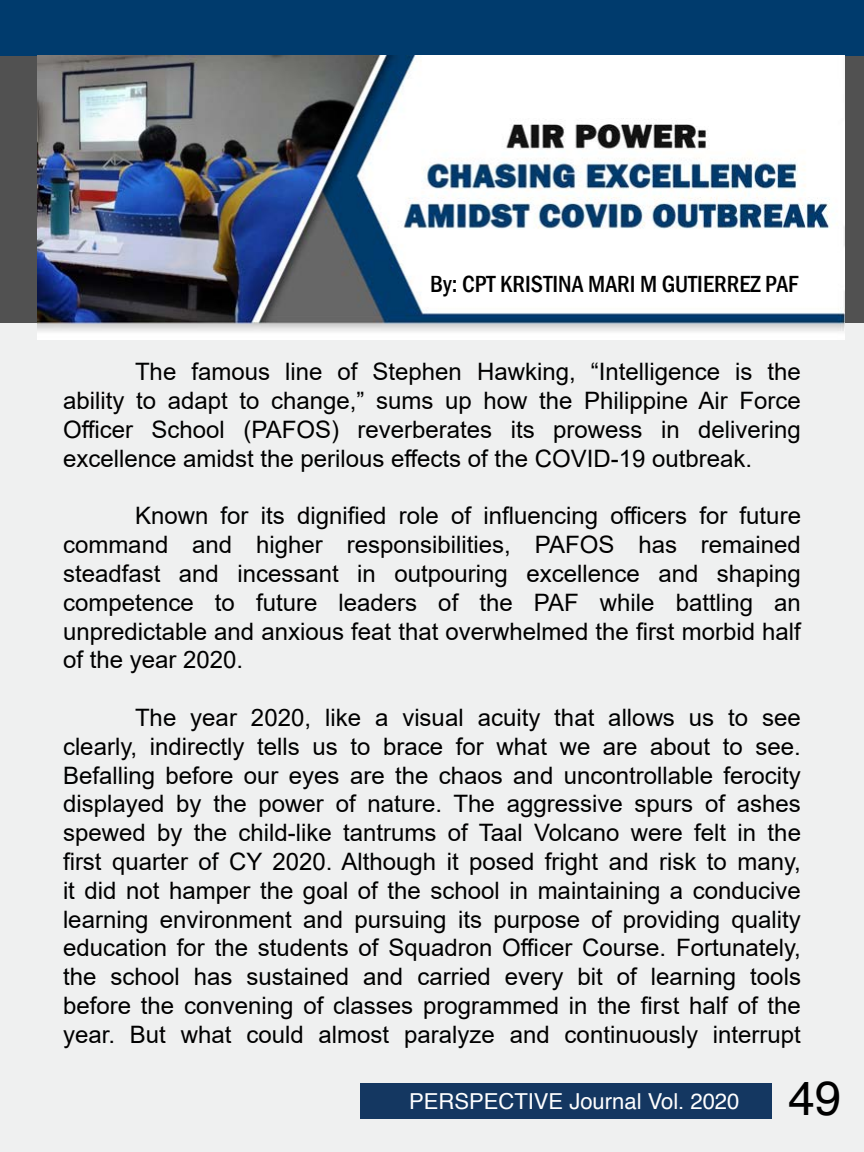
<style>
.page{position:relative;width:864px;height:1152px;background:#fff}
.page>*{position:absolute;margin:0;border:0;box-sizing:border-box;transform-origin:0 0}
.t1{font:24px/28.8px "Arial";color:#000;text-align:justify}
.t2{font:500 condensed 24px "Franklin Gothic";color:#000}
.t3{font:22px "Helvetica";color:#fff}
.s1{font-size:48px;color:#000}
</style>
<div class="page">
<div style="left:0;top:1px;width:864px;height:1151px;background:#eff0f0"></div>
<div style="left:0;top:0;width:864px;height:323px;background:#515151"></div>
<div style="left:0;top:0;width:864px;height:55px;background:#003b6d"></div>
<div style="left:360px;top:1083px;width:411px;height:36px;background:#143761"></div>
<img style="left:37px;top:55px;width:807px;height:284px">
<p class="t2" style="left:430px;top:269px;width:370px">By: CPT KRISTINA MARI M GUTIERREZ PAF</p>
<p class="t1" style="left:63px;top:357px;width:739px;text-indent:72px">The famous line of Stephen Hawking, “Intelligence is the ability to adapt to change,” sums up how the Philippine Air Force Officer School (PAFOS) reverberates its prowess in delivering excellence amidst the perilous effects of the COVID-19 outbreak.</p>
<p class="t1" style="left:63px;top:501px;width:740px;text-indent:72px">Known for its dignified role of influencing officers for future command and higher responsibilities, PAFOS has remained steadfast and incessant in outpouring excellence and shaping competence to future leaders of the PAF while battling an unpredictable and anxious feat that overwhelmed the first morbid half of the year 2020.</p>
<p class="t1" style="left:63px;top:703px;width:740px;text-indent:72px">The year 2020, like a visual acuity that allows us to see clearly, indirectly tells us to brace for what we are about to see.<br>Befalling before our eyes are the chaos and uncontrollable ferocity displayed by the power of nature. The aggressive spurs of ashes spewed by the child-like tantrums of Taal Volcano were felt in the first quarter of CY 2020. Although it posed fright and risk to many, it did not hamper the goal of the school in maintaining a conducive learning environment and pursuing its purpose of providing quality education for the students of Squadron Officer Course. Fortunately, the school has sustained and carried every bit of learning tools before the convening of classes programmed in the first half of the year. But what could almost paralyze and continuously interrupt</p>
<p class="t3" style="left:409px;top:1084px;width:434px">PERSPECTIVE Journal Vol. 2020 <span class="s1">49</span></p>
</div>
